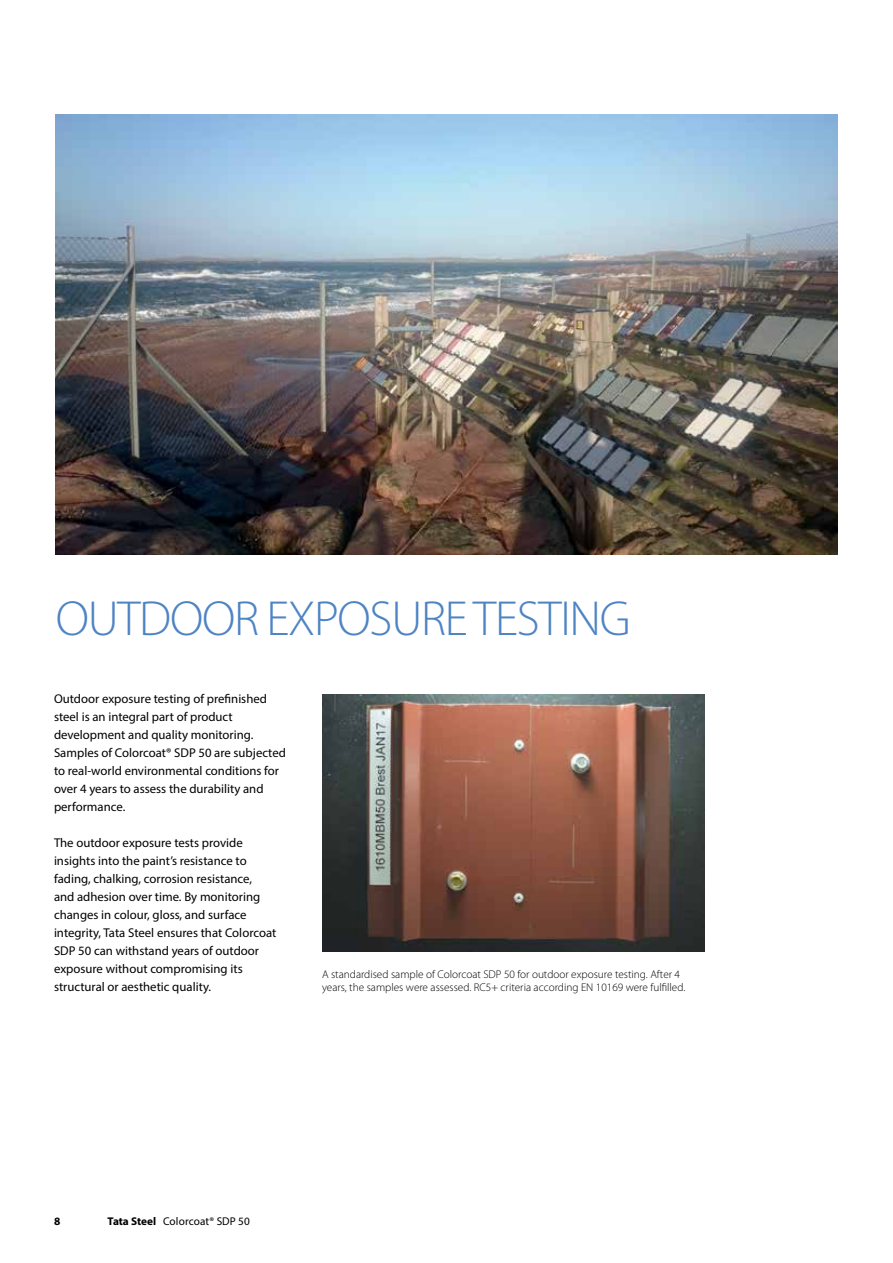
<style>
.page{position:relative;width:893px;height:1263px;background:#fff}
.page>*{position:absolute;margin:0;border:0;box-sizing:border-box;transform-origin:0 0}
.t1{font:300 49.5px "Myriad Pro";letter-spacing:-.025em;color:#4e84c4}
.t2{font:12.75px/18px "Myriad Pro";color:#000}
.t3{font:300 11.25px/13.5px "Myriad Pro";color:#000}
.t4{font:11.25px "Myriad Pro";letter-spacing:.005em;color:#000}
.t5{font:700 11.25px "Myriad Pro";color:#000}
.s1{font-weight:700}
</style>
<div class="page">
<img style="left:322px;top:695px;width:382px;height:256px">
<img style="left:55px;top:115px;width:783px;height:440px">
<h1 class="t1" style="left:56px;top:592px;width:576px">OUTDOOR EXPOSURE TESTING</h1>
<p class="t2" style="left:54px;top:690px;width:233px">Outdoor exposure testing of prefinished steel is an integral part of product development and quality monitoring.<br>Samples of Colorcoat® SDP 50 are subjected to real-world environmental conditions for over 4 years to assess the durability and performance.</p>
<p class="t2" style="left:54px;top:834px;width:224px">The outdoor exposure tests provide insights into the paint’s resistance to fading, chalking, corrosion resistance,<br>and adhesion over time. By monitoring changes in colour, gloss, and surface integrity, Tata Steel ensures that Colorcoat SDP 50 can withstand years of outdoor exposure without compromising its structural or aesthetic quality.</p>
<p class="t3" style="left:322px;top:967px;width:365px">A standardised sample of Colorcoat SDP 50 for outdoor exposure testing. After 4 years, the samples were assessed. RC5+ criteria according EN 10169 were fulfilled.</p>
<p class="t5" style="left:54px;top:1214px;width:8px">8</p>
<p class="t4" style="left:108px;top:1215px;width:144px"><span class="s1">Tata Steel</span> Colorcoat® SDP 50</p>
</div>
